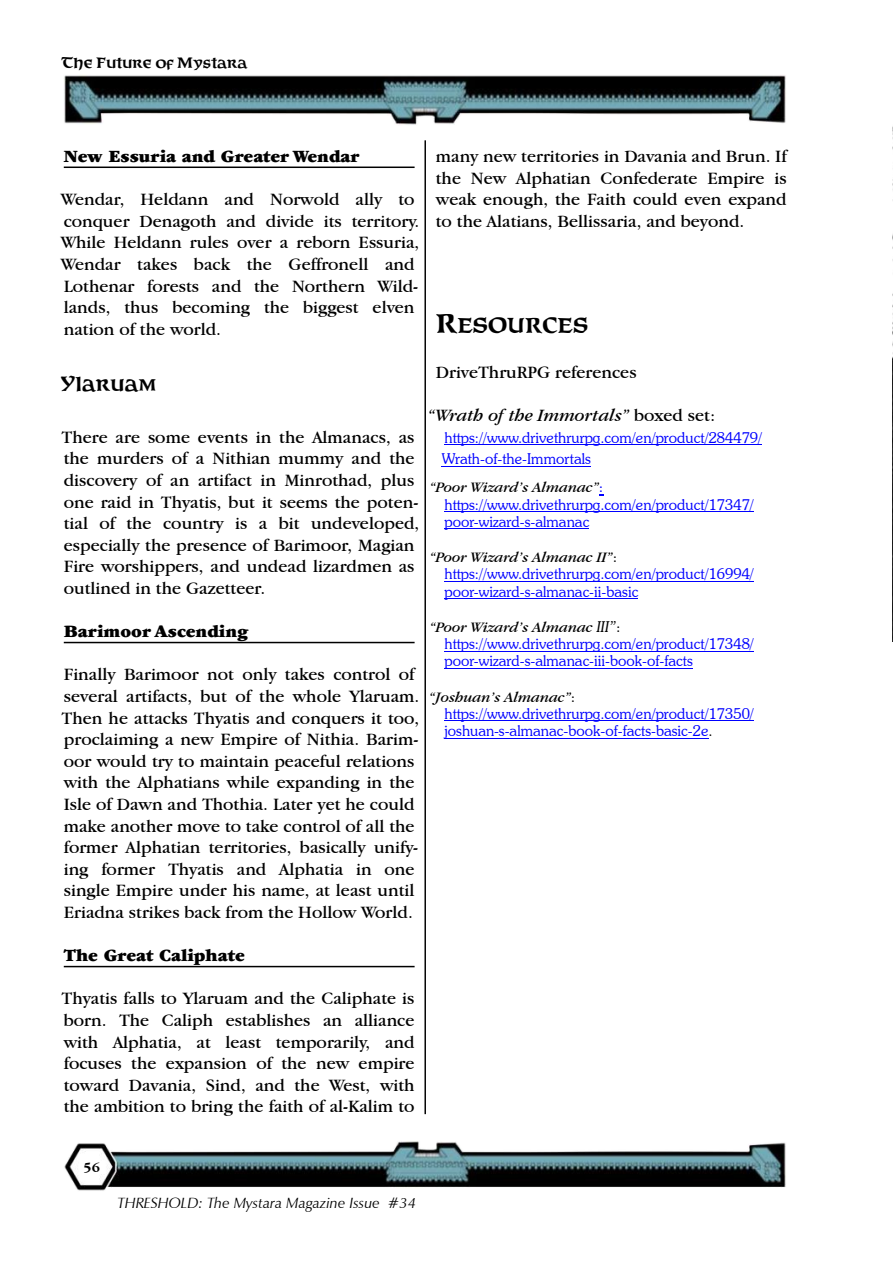
<style>
.page{position:relative;width:893px;height:1263px;background:#fff}
.page>*{position:absolute;margin:0;border:0;box-sizing:border-box;transform-origin:0 0}
.t1{font:700 27px "OPTI Furst";color:#000}
.t2{font:700 21.45px "OPTI Furst";color:#000}
.t3{font:700 21px "OPTI Furst";color:#000}
.t4{font:18px "Garamond IT Cby BT";color:#000}
.t5{font:18px "ITC Garamond Std Ult";color:#000}
.t6{font:italic 18px "Garamond IT Cby BT";color:#000}
.t7{font:300 15px "Souvenir IT Cby BT";color:#00f}
.t8{font:italic 15px "Garamond IT Cby BT";color:#000}
.t9{font:700 15px "OPTI Furst";color:#000}
.t10{font:italic 14.85px "Zapf Humanist 601 BT";color:#000}
.t11{font:700 13.95px "Garamond IT Cby BT";color:#000}
.s1{font-style:normal}
.s2{font-style:normal;color:#00f}
.s3{font-family:"Souvenir IT Cby BT";font-weight:300}
.s4{color:#000}
</style>
<div class="page">
<img style="left:64px;top:75px;width:722px;height:50px">
<img style="left:64px;top:1141px;width:722px;height:50px">
<hr style="left:424px;top:140px;width:2px;height:974px;background:#000">
<hr style="left:64px;top:167px;width:351px;height:1px;background:#000">
<hr style="left:64px;top:642px;width:351px;height:1px;background:#000">
<hr style="left:64px;top:966px;width:351px;height:1px;background:#000">
<hr style="left:444px;top:444px;width:318px;height:1px;background:#00f">
<hr style="left:442px;top:466px;width:149px;height:1px;background:#00f">
<hr style="left:444px;top:511px;width:310px;height:1px;background:#00f">
<hr style="left:444px;top:528px;width:145px;height:1px;background:#00f">
<hr style="left:444px;top:581px;width:310px;height:1px;background:#00f">
<hr style="left:444px;top:598px;width:194px;height:1px;background:#00f">
<hr style="left:444px;top:651px;width:310px;height:1px;background:#00f">
<hr style="left:444px;top:668px;width:249px;height:1px;background:#00f">
<hr style="left:444px;top:720px;width:310px;height:1px;background:#00f">
<hr style="left:444px;top:738px;width:264px;height:1px;background:#00f">
<img style="left:892px;top:126px;width:1px;height:516px">
<p class="t9" style="left:61px;top:58px;width:187px">The Future of Mystara</p>
<p class="t5" style="left:64px;top:149px;width:297px">New Essuria and Greater Wendar</p>
<p class="t4" style="left:61px;top:191px;width:355px">Wendar, Heldann and Norwold ally to</p>
<p class="t4" style="left:64px;top:213px;width:357px">conquer Denagoth and divide its territory.</p>
<p class="t4" style="left:61px;top:235px;width:360px">While Heldann rules over a reborn Essuria,</p>
<p class="t4" style="left:61px;top:256px;width:355px">Wendar takes back the Geffronell and</p>
<p class="t4" style="left:64px;top:278px;width:356px">Lothenar forests and the Northern Wild-</p>
<p class="t4" style="left:64px;top:299px;width:352px">lands, thus becoming the biggest elven</p>
<p class="t4" style="left:64px;top:321px;width:159px">nation of the world.</p>
<p class="t3" style="left:61px;top:376px;width:97px">Ylaruam</p>
<p class="t4" style="left:62px;top:429px;width:354px">There are some events in the Almanacs, as</p>
<p class="t4" style="left:64px;top:451px;width:352px">the murders of a Nithian mummy and the</p>
<p class="t4" style="left:64px;top:472px;width:352px">discovery of an artifact in Minrothad, plus</p>
<p class="t4" style="left:64px;top:494px;width:356px">one raid in Thyatis, but it seems the poten-</p>
<p class="t4" style="left:64px;top:515px;width:357px">tial of the country is a bit undeveloped,</p>
<p class="t4" style="left:64px;top:537px;width:352px">especially the presence of Barimoor, Magian</p>
<p class="t4" style="left:64px;top:559px;width:352px">Fire worshippers, and undead lizardmen as</p>
<p class="t4" style="left:64px;top:580px;width:203px">outlined in the Gazetteer.</p>
<p class="t5" style="left:64px;top:624px;width:186px">Barimoor Ascending</p>
<p class="t4" style="left:64px;top:667px;width:352px">Finally Barimoor not only takes control of</p>
<p class="t4" style="left:64px;top:688px;width:357px">several artifacts, but of the whole Ylaruam.</p>
<p class="t4" style="left:62px;top:710px;width:359px">Then he attacks Thyatis and conquers it too,</p>
<p class="t4" style="left:64px;top:731px;width:356px">proclaiming a new Empire of Nithia. Barim-</p>
<p class="t4" style="left:64px;top:753px;width:352px">oor would try to maintain peaceful relations</p>
<p class="t4" style="left:64px;top:775px;width:352px">with the Alphatians while expanding in the</p>
<p class="t4" style="left:64px;top:796px;width:352px">Isle of Dawn and Thothia. Later yet he could</p>
<p class="t4" style="left:64px;top:818px;width:352px">make another move to take control of all the</p>
<p class="t4" style="left:64px;top:839px;width:356px">former Alphatian territories, basically unify-</p>
<p class="t4" style="left:64px;top:861px;width:352px">ing former Thyatis and Alphatia in one</p>
<p class="t4" style="left:64px;top:883px;width:352px">single Empire under his name, at least until</p>
<p class="t4" style="left:64px;top:904px;width:351px">Eriadna strikes back from the Hollow World.</p>
<p class="t5" style="left:64px;top:948px;width:182px">The Great Caliphate</p>
<p class="t4" style="left:62px;top:991px;width:354px">Thyatis falls to Ylaruam and the Caliphate is</p>
<p class="t4" style="left:64px;top:1012px;width:352px">born. The Caliph establishes an alliance</p>
<p class="t4" style="left:64px;top:1034px;width:352px">with Alphatia, at least temporarily, and</p>
<p class="t4" style="left:64px;top:1055px;width:352px">focuses the expansion of the new empire</p>
<p class="t4" style="left:64px;top:1077px;width:352px">toward Davania, Sind, and the West, with</p>
<p class="t4" style="left:64px;top:1099px;width:352px">the ambition to bring the faith of al-Kalim to</p>
<p class="t4" style="left:436px;top:148px;width:352px">many new territories in Davania and Brun. If</p>
<p class="t4" style="left:436px;top:170px;width:352px">the New Alphatian Confederate Empire is</p>
<p class="t4" style="left:436px;top:191px;width:352px">weak enough, the Faith could even expand</p>
<p class="t4" style="left:436px;top:213px;width:310px">to the Alatians, Bellissaria, and beyond.</p>
<p class="t1" style="left:436px;top:314px;width:23px">R</p>
<p class="t2" style="left:457px;top:318px;width:132px">ESOURCES</p>
<p class="t4" style="left:436px;top:364px;width:202px">DriveThruRPG references</p>
<p class="t6" style="left:428px;top:407px;width:289px">“Wrath of the Immortals” <span class="s1">boxed set:</span></p>
<p class="t7" style="left:444px;top:431px;width:319px">https://www.drivethrurpg.com/en/product/284479/</p>
<p class="t7" style="left:442px;top:453px;width:151px">Wrath-of-the-Immortals</p>
<p class="t8" style="left:430px;top:481px;width:175px">“Poor Wizard’s Almanac”<span class="s2">:</span></p>
<p class="t7" style="left:444px;top:498px;width:311px">https://www.drivethrurpg.com/en/product/17347/</p>
<p class="t7" style="left:444px;top:515px;width:146px">poor-wizard-s-almanac</p>
<p class="t8" style="left:430px;top:551px;width:189px">“Poor Wizard’s Almanac II”<span class="s1">:</span></p>
<p class="t7" style="left:444px;top:568px;width:311px">https://www.drivethrurpg.com/en/product/16994/</p>
<p class="t7" style="left:444px;top:585px;width:195px">poor-wizard-s-almanac-ii-basic</p>
<p class="t8" style="left:430px;top:620px;width:192px">“Poor Wizard’s Almanac <span class="s3">III”</span><span class="s1">:</span></p>
<p class="t7" style="left:444px;top:638px;width:311px">https://www.drivethrurpg.com/en/product/17348/</p>
<p class="t7" style="left:444px;top:655px;width:250px">poor-wizard-s-almanac-iii-book-of-facts</p>
<p class="t8" style="left:429px;top:690px;width:148px">“Joshuan’s Almanac”<span class="s1">:</span></p>
<p class="t7" style="left:444px;top:707px;width:311px">https://www.drivethrurpg.com/en/product/17350/</p>
<p class="t7" style="left:444px;top:725px;width:270px">joshuan-s-almanac-book-of-facts-basic-2e<span class="s4">.</span></p>
<p class="t11" style="left:84px;top:1161px;width:18px">56</p>
<p class="t10" style="left:118px;top:1197px;width:300px">THRESHOLD: The Mystara Magazine Issue #34</p>
</div>
